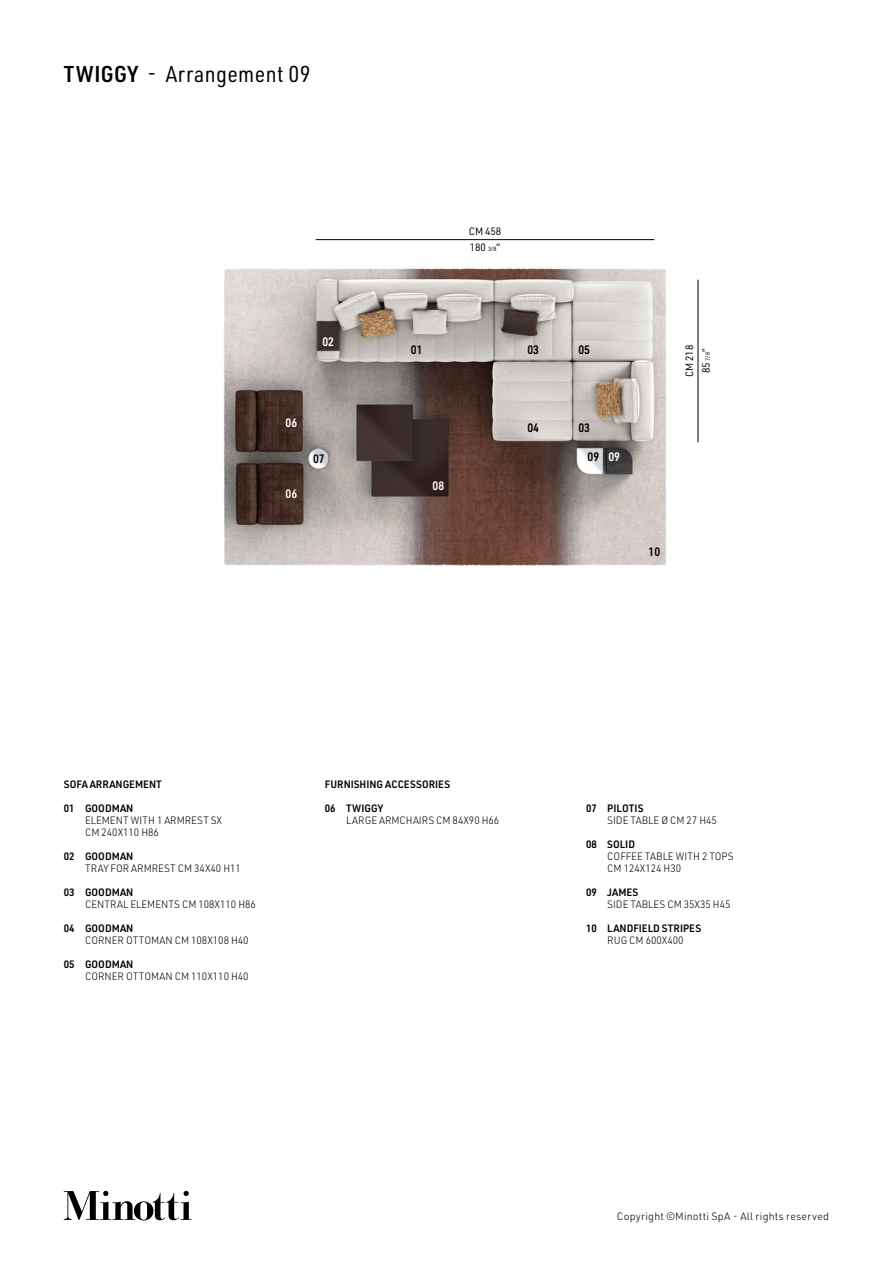
<style>
.page{position:relative;width:893px;height:1263px;background:#fff}
.page>*{position:absolute;margin:0;border:0;box-sizing:border-box;transform-origin:0 0}
.t1{font:22.5px "URWDIN Semi Cond";letter-spacing:.02em;color:#000}
.t2{font:600 12px "URWDIN";color:#000;scale:.9 1}
.t3{font:600 12px "URWDIN";color:#fff;scale:.9 1}
.t4{font:300 10.5px/12px "URWDIN";color:#000;scale:.95 1}
.t5{font:600 10.5px "URWDIN";color:#000;scale:.95 1}
.t6{font:300 10.5px "URWDIN";letter-spacing:.02em;color:#000}
.t7{font:10.5px/16.5px "URWDIN";color:#000;scale:.95 1}
.t8{font:6px "URWDIN";color:#000;scale:.95 1}
.s1{font-weight:600}
.s2{font-size:6px}
.s3{font-size:10.5px}
</style>
<div class="page">
<svg style="left:64px;top:1191px;width:127px;height:29px"></svg>
<img style="left:223px;top:239px;width:476px;height:327px">
<hr style="left:316px;top:239px;width:338px;height:1px;background:#000">
<hr style="left:698px;top:280px;width:1px;height:162px;background:#000">
<h1 class="t1" style="left:64px;top:59px;width:248px"><span class="s1">TWIGGY</span> - Arrangement 09</h1>
<p class="t3" style="left:322px;top:334px;width:14px">02</p>
<p class="t3" style="left:286px;top:415px;width:14px">06</p>
<p class="t3" style="left:286px;top:486px;width:14px">06</p>
<p class="t2" style="left:313px;top:451px;width:14px">07</p>
<p class="t7" style="left:469px;top:223px;width:36px">CM 458<br>180 <span class="s2">3/8</span>”</p>
<p class="t7" style="left:681px;top:377px;width:36px;rotate:-90deg">CM 218</p>
<p class="t8" style="left:704px;top:373px;width:24px;rotate:-90deg"><span class="s3">85</span> 7/8</p>
<p class="t2" style="left:411px;top:342px;width:14px">01</p>
<p class="t7" style="left:697px;top:352px;width:5px;rotate:-90deg">”</p>
<p class="t2" style="left:527px;top:342px;width:14px">03</p>
<p class="t2" style="left:578px;top:342px;width:14px">05</p>
<p class="t3" style="left:433px;top:477px;width:14px">08</p>
<p class="t2" style="left:527px;top:420px;width:14px">04</p>
<p class="t2" style="left:578px;top:420px;width:14px">03</p>
<p class="t2" style="left:588px;top:449px;width:14px">09</p>
<p class="t3" style="left:608px;top:449px;width:14px">09</p>
<p class="t2" style="left:648px;top:544px;width:14px">10</p>
<p class="t5" style="left:64px;top:777px;width:105px">SOFA ARRANGEMENT</p>
<p class="t5" style="left:64px;top:801px;width:75px">01 GOODMAN</p>
<p class="t4" style="left:85px;top:814px;width:146px">ELEMENT WITH 1 ARMREST SX<br>CM 240X110 H86</p>
<p class="t5" style="left:64px;top:849px;width:75px">02 GOODMAN</p>
<p class="t4" style="left:85px;top:862px;width:166px">TRAY FOR ARMREST CM 34X40 H11</p>
<p class="t5" style="left:64px;top:885px;width:75px">03 GOODMAN</p>
<p class="t4" style="left:85px;top:898px;width:181px">CENTRAL ELEMENTS CM 108X110 H86</p>
<p class="t5" style="left:64px;top:921px;width:75px">04 GOODMAN</p>
<p class="t4" style="left:85px;top:934px;width:174px">CORNER OTTOMAN CM 108X108 H40</p>
<p class="t5" style="left:64px;top:957px;width:75px">05 GOODMAN</p>
<p class="t4" style="left:85px;top:970px;width:174px">CORNER OTTOMAN CM 110X110 H40</p>
<p class="t5" style="left:325px;top:777px;width:133px">FURNISHING ACCESSORIES</p>
<p class="t5" style="left:325px;top:801px;width:63px">06 TWIGGY</p>
<p class="t4" style="left:346px;top:814px;width:163px">LARGE ARMCHAIRS CM 84X90 H66</p>
<p class="t5" style="left:586px;top:801px;width:62px">07 PILOTIS</p>
<p class="t4" style="left:607px;top:814px;width:117px">SIDE TABLE Ø CM 27 H45</p>
<p class="t5" style="left:586px;top:837px;width:53px">08 SOLID</p>
<p class="t4" style="left:607px;top:850px;width:135px">COFFEE TABLE WITH 2 TOPS<br>CM 124X124 H30</p>
<p class="t5" style="left:586px;top:885px;width:57px">09 JAMES</p>
<p class="t4" style="left:607px;top:898px;width:131px">SIDE TABLES CM 35X35 H45</p>
<p class="t5" style="left:586px;top:921px;width:123px">10 LANDFIELD STRIPES</p>
<p class="t4" style="left:607px;top:934px;width:82px">RUG CM 600X400</p>
<p class="t6" style="left:617px;top:1210px;width:214px">Copyright ©Minotti SpA - All rights reserved</p>
</div>
